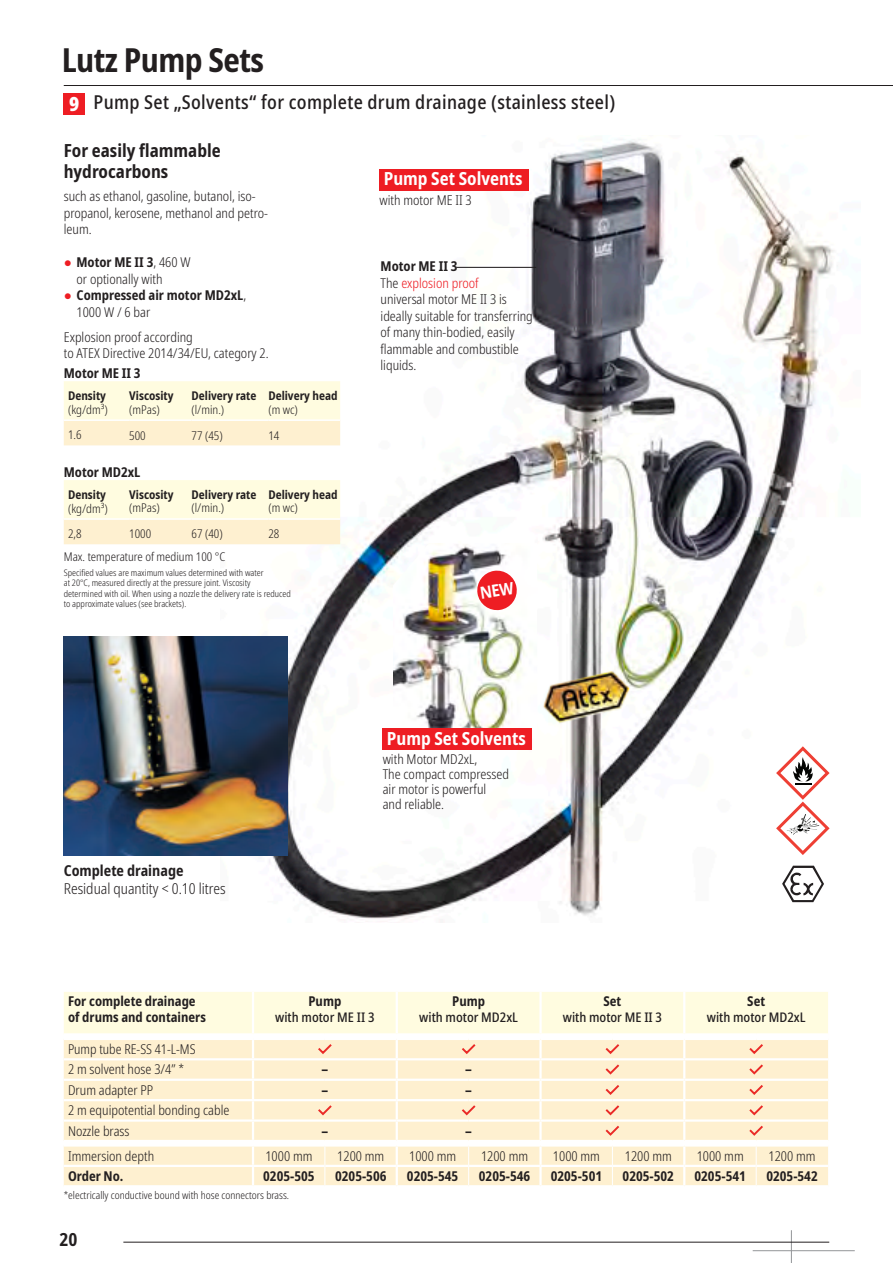
<style>
.page{position:relative;width:893px;height:1263px;background:#fff}
.page>*{position:absolute;margin:0;border:0;box-sizing:border-box;transform-origin:0 0}
.t1{font:700 condensed 33px "Noto Sans";letter-spacing:-.015em;color:#231f20}
.t2{font:500 condensed 19.5px "Noto Sans";letter-spacing:.015em;color:#231f20}
.t3{font:900 condensed 19.5px "Noto Sans";color:#fff}
.t4{font:700 condensed 18px/21px "Noto Sans";color:#231f20}
.t5{font:700 condensed 18px "Noto Sans";color:#fff}
.t6{font:300 condensed 15px "Noto Sans";color:#231f20}
.t7{font:700 condensed 15px "Noto Sans";color:#231f20}
.t8{font:300 condensed 13.5px/16.5px "Noto Sans";color:#231f20}
.t9{font:700 condensed 13.5px/16.5px "Noto Sans";color:#231f20}
.t10{font:500 condensed 13.5px "Noto Sans";color:#231f20}
.t11{font:300 condensed 12px "Noto Sans";color:#231f20}
.t12{font:700 condensed 12px "Noto Sans";color:#231f20}
.t13{font:300 condensed 10.5px "Noto Sans";color:#231f20}
.t14{font:300 condensed 9px/10.5px "Noto Sans";color:#231f20}
.s1{font-family:"Arial";font-weight:400;font-stretch:normal;color:#ee1d23}
.s2{font-weight:700}
.s3{font-weight:300}
.s4{color:#ee1d23}
</style>
<div class="page">
<hr style="left:64px;top:85px;width:829px;height:1px;background:#231f20">
<hr style="left:791px;top:1230px;width:1px;height:33px;background:#939598">
<hr style="left:753px;top:1250px;width:102px;height:1px;background:#939598">
<hr style="left:123px;top:1242px;width:706px;height:1px;background:#231f20">
<img style="left:220px;top:139px;width:618px;height:780px">
<img style="left:393px;top:543px;width:144px;height:196px">
<img style="left:64px;top:637px;width:224px;height:218px">
<img style="left:535px;top:665px;width:102px;height:62px">
<svg style="left:782px;top:866px;width:42px;height:36px"></svg>
<svg style="left:776px;top:746px;width:54px;height:109px"></svg>
<div style="left:64px;top:93px;width:21px;height:22px;background:#ee1d23"></div>
<hr style="left:456px;top:267px;width:80px;height:1px;background:#231f20">
<svg style="left:64px;top:992px;width:764px;height:193px"></svg>
<svg style="left:64px;top:381px;width:276px;height:64px"></svg>
<hr style="left:64px;top:419px;width:65px;height:2px;background:#fff">
<hr style="left:129px;top:419px;width:63px;height:2px;background:#fff">
<hr style="left:192px;top:419px;width:76px;height:2px;background:#fff">
<hr style="left:268px;top:419px;width:72px;height:2px;background:#fff">
<svg style="left:64px;top:480px;width:276px;height:64px"></svg>
<hr style="left:64px;top:518px;width:65px;height:2px;background:#fff">
<hr style="left:129px;top:518px;width:63px;height:2px;background:#fff">
<hr style="left:192px;top:518px;width:76px;height:2px;background:#fff">
<hr style="left:268px;top:518px;width:72px;height:2px;background:#fff">
<div style="left:379px;top:169px;width:150px;height:21px;background:#ee1d23"></div>
<div style="left:382px;top:728px;width:150px;height:21px;background:#ee1d23"></div>
<svg style="left:476px;top:569px;width:42px;height:43px"></svg>
<h1 class="t1" style="left:62px;top:36px;width:204px">Lutz Pump Sets</h1>
<h2 class="t2" style="left:94px;top:88px;width:523px">Pump Set „Solvents“ for complete drum drainage (stainless steel)</h2>
<h2 class="t3" style="left:69px;top:89px;width:12px">9</h2>
<h3 class="t4" style="left:64px;top:141px;width:158px">For easily flammable hydrocarbons</h3>
<p class="t8" style="left:64px;top:189px;width:206px">such as ethanol, gasoline, butanol, iso&shy;propanol, kerosene, methanol and petro&shy;leum.</p>
<p class="t8" style="left:77px;top:255px;width:116px;text-indent:-13px"><span class="s1">●</span> <span class="s2">Motor ME II 3</span>, 460 W or optionally with</p>
<p class="t9" style="left:77px;top:287px;width:171px;text-indent:-13px"><span class="s1">●</span> Compressed air motor MD2xL<span class="s3">,<br>1000 W / 6 bar</span></p>
<p class="t8" style="left:64px;top:329px;width:206px">Explosion proof according<br>to ATEX Directive 2014/34/EU, category 2.</p>
<h3 class="t5" style="left:384px;top:166px;width:140px">Pump Set Solvents</h3>
<p class="t8" style="left:379px;top:192px;width:94px">with motor ME II 3</p>
<p class="t8" style="left:381px;top:258px;width:154px"><span class="s2">Motor ME II 3<br></span>The <span class="s4">explosion proof<br></span>universal motor ME II 3 is ideally suitable for transferring of many thin-bodied, easily flammable and combustible liquids.</p>
<p class="t9" style="left:64px;top:365px;width:78px">Motor ME II 3</p>
<p class="t12" style="left:68px;top:387px;width:39px">Density</p>
<p class="t11" style="left:68px;top:401px;width:41px">(kg/dm³)</p>
<p class="t12" style="left:129px;top:387px;width:46px">Viscosity</p>
<p class="t11" style="left:129px;top:401px;width:32px">(mPas)</p>
<p class="t12" style="left:192px;top:387px;width:66px">Delivery rate</p>
<p class="t11" style="left:192px;top:401px;width:34px">(l/min.)</p>
<p class="t12" style="left:268px;top:387px;width:71px">Delivery head</p>
<p class="t11" style="left:268px;top:401px;width:31px">(m wc)</p>
<p class="t11" style="left:68px;top:426px;width:15px">1.6</p>
<p class="t11" style="left:129px;top:427px;width:18px">500</p>
<p class="t11" style="left:192px;top:427px;width:33px">77 (45)</p>
<p class="t11" style="left:268px;top:427px;width:13px">14</p>
<p class="t9" style="left:64px;top:464px;width:78px">Motor MD2xL</p>
<p class="t12" style="left:68px;top:486px;width:39px">Density</p>
<p class="t11" style="left:68px;top:500px;width:41px">(kg/dm³)</p>
<p class="t12" style="left:129px;top:486px;width:46px">Viscosity</p>
<p class="t11" style="left:129px;top:500px;width:32px">(mPas)</p>
<p class="t12" style="left:192px;top:486px;width:66px">Delivery rate</p>
<p class="t11" style="left:192px;top:500px;width:34px">(l/min.)</p>
<p class="t12" style="left:268px;top:486px;width:71px">Delivery head</p>
<p class="t11" style="left:268px;top:500px;width:31px">(m wc)</p>
<p class="t11" style="left:68px;top:525px;width:15px">2,8</p>
<p class="t11" style="left:129px;top:526px;width:24px">1000</p>
<p class="t11" style="left:192px;top:526px;width:33px">67 (40)</p>
<p class="t11" style="left:268px;top:526px;width:13px">28</p>
<p class="t11" style="left:64px;top:548px;width:163px">Max. temperature of medium 100 °C</p>
<p class="t14" style="left:64px;top:567px;width:229px">Specified values are maximum values determined with water<br>at 20°C, measured directly at the pressure joint. Viscosity determined with oil. When using a nozzle the delivery rate is reduced to approximate values (see brackets).</p>
<p class="t7" style="left:64px;top:860px;width:121px">Complete drainage</p>
<p class="t6" style="left:64px;top:878px;width:163px">Residual quantity &lt; 0.10 litres</p>
<h3 class="t5" style="left:387px;top:725px;width:140px">Pump Set Solvents</h3>
<p class="t8" style="left:383px;top:752px;width:128px;line-height:15px">with Motor MD2xL,<br>The compact compressed air motor is powerful<br>and reliable.</p>
<p class="t9" style="left:68px;top:993px;width:139px">For complete drainage of drums and containers</p>
<p class="t9" style="left:308px;top:993px;width:34px">Pump</p>
<p class="t10" style="left:275px;top:1008px;width:101px">with motor ME II 3</p>
<p class="t9" style="left:452px;top:993px;width:34px">Pump</p>
<p class="t10" style="left:419px;top:1008px;width:100px">with motor MD2xL</p>
<p class="t8" style="left:68px;top:1039px;width:129px;line-height:20.4px">Pump tube RE-SS 41-L-MS<br>2 m solvent hose 3/4” *</p>
<p class="t9" style="left:321px;top:1061px;width:8px">–</p>
<p class="t9" style="left:465px;top:1061px;width:8px">–</p>
<p class="t8" style="left:68px;top:1082px;width:87px">Drum adapter PP</p>
<p class="t9" style="left:321px;top:1082px;width:8px">–</p>
<p class="t9" style="left:465px;top:1082px;width:8px">–</p>
<p class="t8" style="left:68px;top:1100px;width:163px;line-height:20.4px">2 m equipotential bonding cable<br>Nozzle brass</p>
<p class="t9" style="left:321px;top:1123px;width:8px">–</p>
<p class="t9" style="left:465px;top:1123px;width:8px">–</p>
<p class="t9" style="left:603px;top:993px;width:19px">Set</p>
<p class="t10" style="left:563px;top:1008px;width:101px">with motor ME II 3</p>
<p class="t9" style="left:747px;top:993px;width:19px">Set</p>
<p class="t10" style="left:707px;top:1008px;width:100px">with motor MD2xL</p>
<p class="t8" style="left:68px;top:1148px;width:88px">Immersion depth</p>
<p class="t8" style="left:265px;top:1148px;width:49px">1000 mm</p>
<p class="t8" style="left:337px;top:1148px;width:49px">1200 mm</p>
<p class="t8" style="left:409px;top:1148px;width:49px">1000 mm</p>
<p class="t8" style="left:481px;top:1148px;width:49px">1200 mm</p>
<p class="t8" style="left:553px;top:1148px;width:49px">1000 mm</p>
<p class="t8" style="left:625px;top:1148px;width:49px">1200 mm</p>
<p class="t8" style="left:697px;top:1148px;width:49px">1000 mm</p>
<p class="t8" style="left:769px;top:1148px;width:49px">1200 mm</p>
<p class="t9" style="left:68px;top:1168px;width:57px">Order No.</p>
<p class="t9" style="left:263px;top:1168px;width:53px">0205-505</p>
<p class="t9" style="left:335px;top:1168px;width:53px">0205-506</p>
<p class="t9" style="left:407px;top:1168px;width:53px">0205-545</p>
<p class="t9" style="left:479px;top:1168px;width:53px">0205-546</p>
<p class="t9" style="left:551px;top:1168px;width:53px">0205-501</p>
<p class="t9" style="left:623px;top:1168px;width:53px">0205-502</p>
<p class="t9" style="left:694px;top:1168px;width:53px">0205-541</p>
<p class="t9" style="left:766px;top:1168px;width:53px">0205-542</p>
<p class="t13" style="left:64px;top:1188px;width:227px">*electrically conductive bound with hose connectors brass.</p>
<h3 class="t4" style="left:60px;top:1229px;width:19px">20</h3>
</div>
